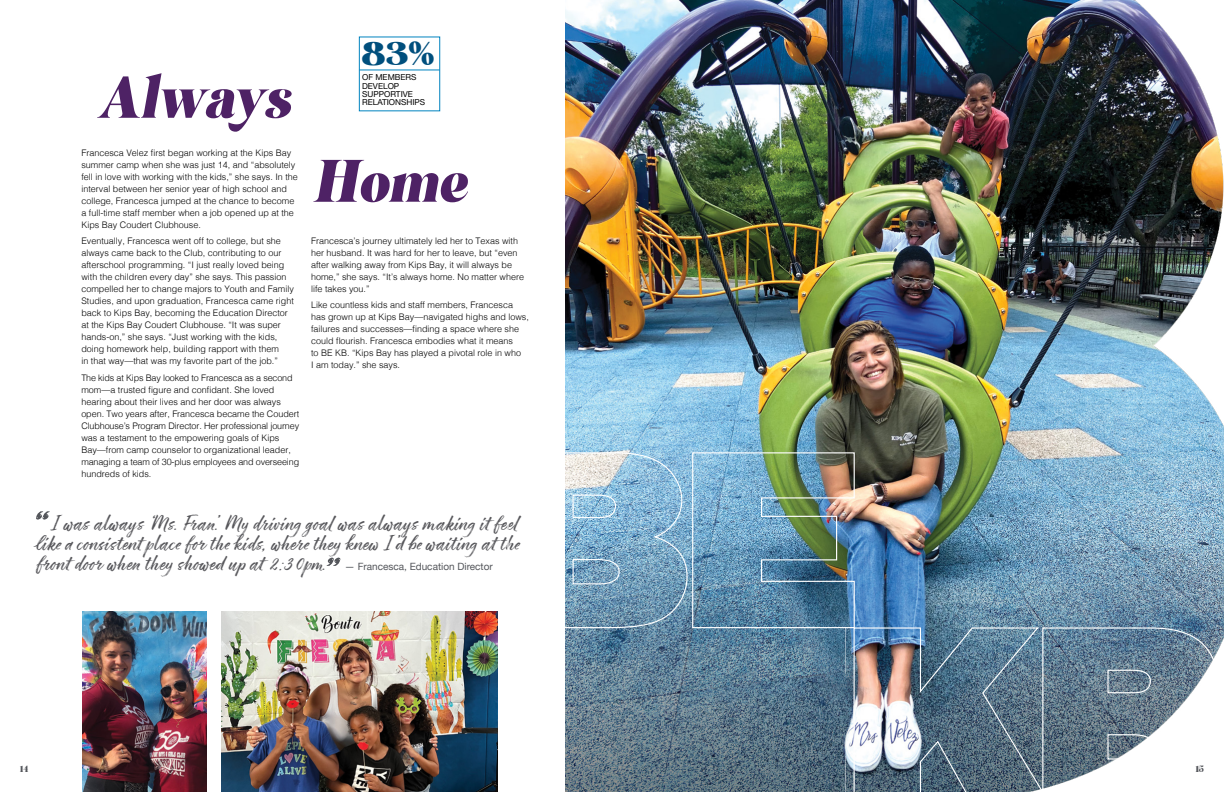
<style>
.page{position:relative;width:1224px;height:792px;background:#fff}
.page>*{position:absolute;margin:0;border:0;box-sizing:border-box;transform-origin:0 0}
.t1{font:italic 60px "Simplify";color:#4e2265}
.t2{font:33px "Simplify";color:#004f7d;scale:1.25 1}
.t3{font:italic 18px/20px "ATS Script";color:#56565a;text-align:justify;scale:1.15 1}
.t4{font:300 9px/12px "Helvetica";color:#000}
.t5{font:9px "Simplify";color:#54565b}
.t6{font:8.3px/8.3px "Helvetica Neue";color:#000}
.s1{font-family:"Helvetica Neue";font-style:normal;font-size:10px;color:#54565b}
</style>
<div class="page">
<img style="left:566px;top:0;width:658px;height:640px">
<img style="left:82px;top:611px;width:125px;height:181px">
<img style="left:221px;top:611px;width:276px;height:181px">
<svg style="left:359px;top:37px;width:81px;height:74px"></svg>
<hr style="left:359px;top:70px;width:81px;height:1px;background:#0083bf">
<svg style="left:36px;top:511px;width:14px;height:9px"></svg>
<svg style="left:327px;top:558px;width:13px;height:8px"></svg>
<img style="left:565px;top:452px;width:290px;height:340px">
<img style="left:853px;top:626px;width:370px;height:166px">
<h1 class="t1" style="left:96px;top:63px;width:208px">Alway s</h1>
<p class="t4" style="left:81px;top:146px;width:218px">Francesca Velez first began working at the Kips Bay summer camp when she was just 14, and “absolutely fell in love with working with the kids,” she says. In the interval between her senior year of high school and college, Francesca jumped at the chance to become a full-time staff member when a job opened up at the Kips Bay Coudert Clubhouse.</p>
<p class="t4" style="left:81px;top:234px;width:214px">Eventually, Francesca went off to college, but she always came back to the Club, contributing to our afterschool programming. “I just really loved being with the children every day” she says. This passion compelled her to change majors to Youth and Family Studies, and upon graduation, Francesca came right back to Kips Bay, becoming the Education Director at the Kips Bay Coudert Clubhouse. “It was super hands-on,” she says. “Just working with the kids, doing homework help, building rapport with them<br>in that way—that was my favorite part of the job.”</p>
<p class="t4" style="left:81px;top:371px;width:219px">The kids at Kips Bay looked to Francesca as a second mom—a trusted figure and confidant. She loved hearing about their lives and her door was always open. Two years after, Francesca became the Coudert Clubhouse’s Program Director. Her professional journey was a testament to the empowering goals of Kips Bay—from camp counselor to organizational leader, managing a team of 30-plus employees and overseeing hundreds of kids.</p>
<h2 class="t2" style="left:362px;top:35px;width:60px">83%</h2>
<p class="t6" style="left:362px;top:73px;width:65px">OF MEMBERS<br>DEVELOP<br>SUPPORTIVE<br>RELATIONSHIPS</p>
<h1 class="t1" style="left:313px;top:147px;width:169px">Home</h1>
<p class="t4" style="left:311px;top:234px;width:215px">Francesca’s journey ultimately led her to Texas with her husband. It was hard for her to leave, but “even after walking away from Kips Bay, it will always be home,” she says. “It’s always home. No matter where life takes you.”</p>
<p class="t4" style="left:311px;top:299px;width:219px">Like countless kids and staff members, Francesca has grown up at Kips Bay—navigated highs and lows, failures and successes—finding a space where she could flourish. Francesca embodies what it means<br>to BE KB. “Kips Bay has played a pivotal role in who<br>I am today.” she says.</p>
<h3 class="t3" style="left:36px;top:513px;width:430px;text-indent:14px">Iwasalways‘Ms.Fran.’Mydrivinggoalwasalwaysmakingitfeel likeaconsistentplaceforthekids,wheretheyknewI’dbewaitingatthe frontdoorwhentheyshowedupat2:30pm. <span class="s1">— F ra n c e s c a , E d u c at i o n D i re ct o r</span></h3>
<p class="t5" style="left:20px;top:763px;width:10px">14</p>
<p class="t5" style="left:1196px;top:763px;width:10px">15</p>
</div>
